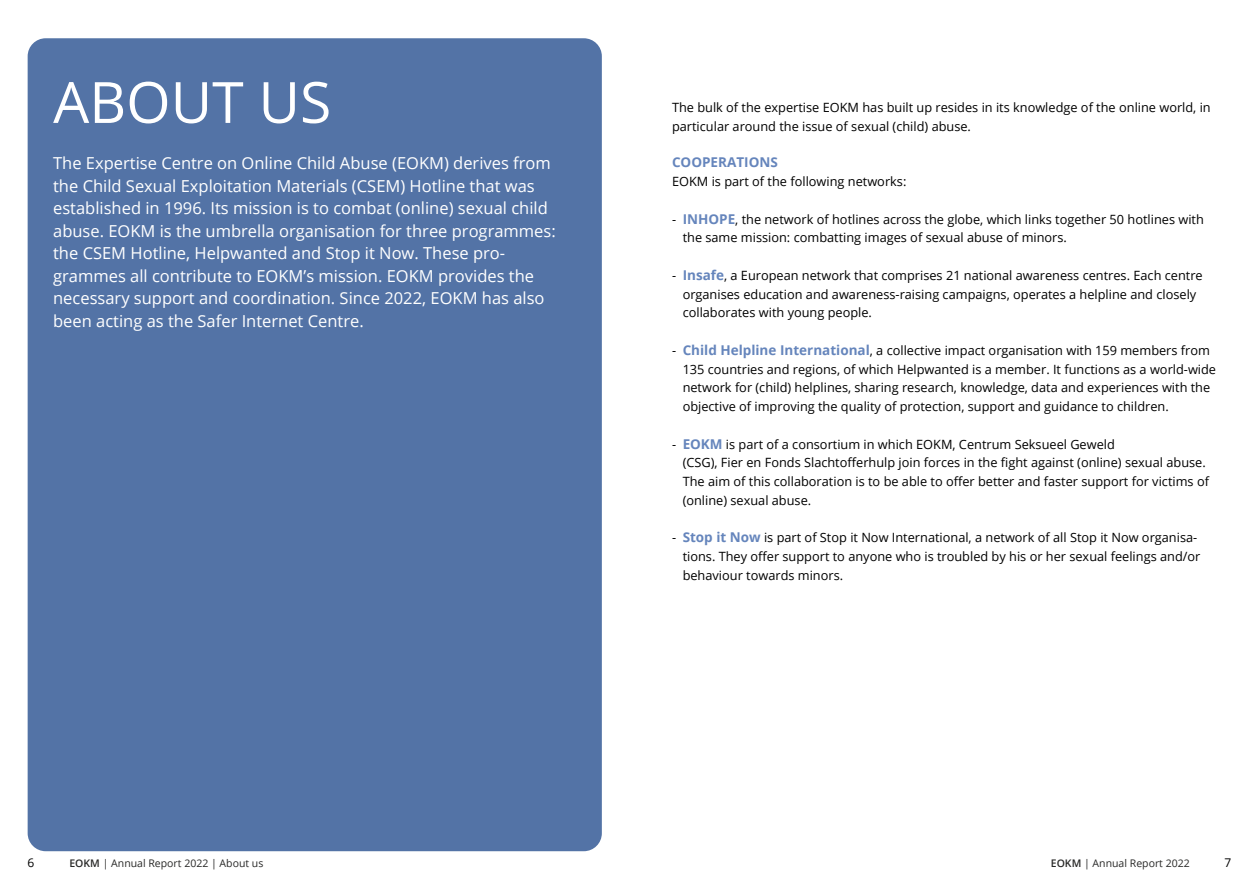
<style>
.page{position:relative;width:1259px;height:893px;background:#fff}
.page>*{position:absolute;margin:0;border:0;box-sizing:border-box;transform-origin:0 0}
.t1{font:57px "Open Sans";color:#fff}
.t2{font:16.5px/22.5px "Open Sans";color:#fff}
.t3{font:700 13.5px "Open Sans";color:#6585bc}
.t4{font:12.75px/18.8px "Open Sans";color:#000}
.t5{font:12px "Open Sans";color:#000}
.t6{font:10.5px "Open Sans";color:#282827}
.s1{font-weight:700;font-size:13.5px;color:#6585bc}
.s2{font-weight:600}
</style>
<div class="page">
<div style="left:28px;top:38px;width:574px;height:813px;background:#5373a6;border-radius:18px"></div>
<h1 class="t1" style="left:53px;top:63px;width:280px">ABOUT US</h1>
<p class="t2" style="left:53px;top:152px;width:504px">The Expertise Centre on Online Child Abuse (EOKM) derives from the Child Sexual Exploitation Materials (CSEM) Hotline that was established in 1996. Its mission is to combat (online) sexual child abuse. EOKM is the umbrella organisation for three programmes: the CSEM Hotline, Helpwanted and Stop it Now. These pro&shy;grammes all contribute to EOKM’s mission. EOKM provides the necessary support and coordination. Since 2022, EOKM has also been acting as the Safer Internet Centre.</p>
<p class="t4" style="left:672px;top:97px;width:540px">The bulk of the expertise EOKM has built up resides in its knowledge of the online world, in particular around the issue of sexual (child) abuse.</p>
<p class="t3" style="left:672px;top:153px;width:107px">COOPERATIONS</p>
<p class="t4" style="left:672px;top:172px;width:236px">EOKM is part of the following networks:</p>
<p class="t4" style="left:682px;top:209px;width:523px;text-indent:-11px">- <span class="s1">INHOPE</span>, the network of hotlines across the globe, which links together 50 hotlines with the same mission: combatting images of sexual abuse of minors.</p>
<p class="t4" style="left:682px;top:265px;width:521px;text-indent:-11px">- <span class="s1">Insafe</span>, a European network that comprises 21 national awareness centres. Each centre organises education and awareness-raising campaigns, operates a helpline and closely collaborates with young people.</p>
<p class="t4" style="left:682px;top:340px;width:535px;text-indent:-11px">- <span class="s1">Child Helpline International</span>, a collective impact organisation with 159 members from 135 countries and regions, of which Helpwanted is a member. It functions as a world-wide network for (child) helplines, sharing research, knowledge, data and experiences with the objective of improving the quality of protection, support and guidance to children.</p>
<p class="t4" style="left:682px;top:434px;width:528px;text-indent:-11px">- <span class="s1">EOKM</span> is part of a consortium in which EOKM, Centrum Seksueel Geweld<br>(CSG), Fier en Fonds Slachtofferhulp join forces in the fight against (online) sexual abuse.<br>The aim of this collaboration is to be able to offer better and faster support for victims of (online) sexual abuse.</p>
<p class="t4" style="left:682px;top:528px;width:519px;text-indent:-11px">- <span class="s1">Stop it Now</span> is part of Stop it Now International, a network of all Stop it Now organisa&shy;tions. They offer support to anyone who is troubled by his or her sexual feelings and/or behaviour towards minors.</p>
<p class="t5" style="left:28px;top:854px;width:8px">6</p>
<p class="t6" style="left:69px;top:856px;width:195px"><span class="s2">EOKM</span> | Annual Report 2022 | About us</p>
<p class="t6" style="left:1051px;top:856px;width:140px"><span class="s2">EOKM</span> | Annual Report 2022</p>
<p class="t5" style="left:1224px;top:854px;width:8px">7</p>
</div>
